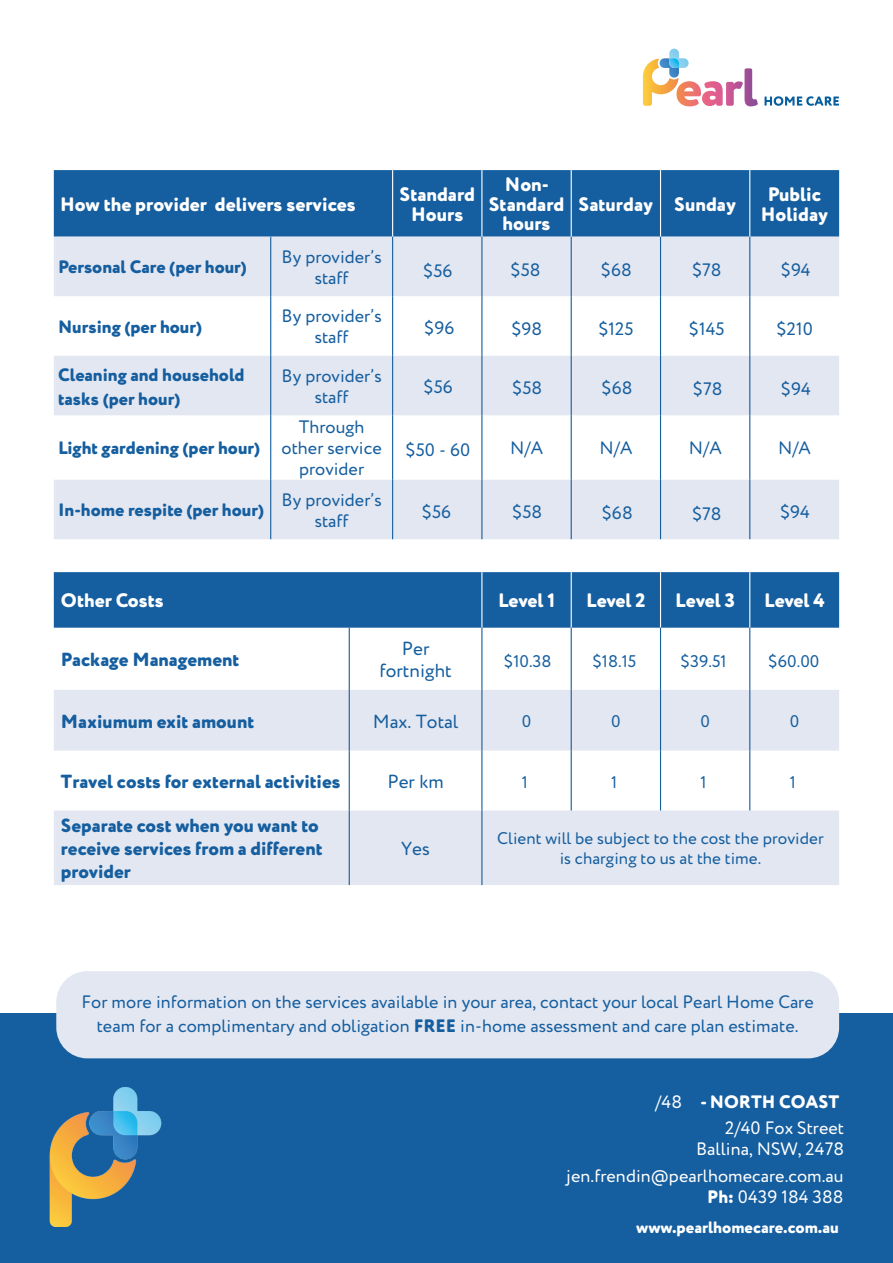
<style>
.page{position:relative;width:893px;height:1263px;background:#fff}
.page>*{position:absolute;margin:0;border:0;box-sizing:border-box;transform-origin:0 0}
.body{font:800 19.5px/19.5px "Circe Rounded";color:#fff;text-align:center}
.t1{font:800 19.05px/22.8px "Circe Rounded";color:#155e9f}
.t2{font:19.05px "Circe Rounded";color:#155e9f}
.body-2{font:18px/21px "Circe Rounded";color:#155e9f;text-align:center}
.body-3{font:800 18px/24px "Circe Rounded";color:#155e9f}
.t3{font:18px/26px "Circe Rounded";color:#fff;text-align:right}
.t4{font:16.95px/20.2px "Circe Rounded";color:#155e9f;text-align:center}
.t5{font:800 16.5px "Circe Rounded";color:#fff}
.s1{font-weight:800}
</style>
<div class="page">
<div style="left:0;top:1201px;width:893px;height:62px;background:#155e9f"></div>
<svg style="left:764px;top:96px;width:75px;height:10px"></svg>
<svg style="left:643px;top:49px;width:115px;height:57px"></svg>
<div style="left:0;top:1013px;width:893px;height:207px;background:#155e9f"></div>
<div style="left:56px;top:971px;width:783px;height:87px;background:#e3e7f1;border-radius:31px"></div>
<div style="left:54px;top:170px;width:785px;height:67px;background:#155e9f"></div>
<svg style="left:54px;top:237px;width:785px;height:302px;fill:#e3e7f1"></svg>
<hr style="left:392px;top:170px;width:1px;height:67px;background:#fff">
<hr style="left:481px;top:170px;width:1px;height:67px;background:#fff">
<hr style="left:571px;top:170px;width:1px;height:67px;background:#fff">
<hr style="left:660px;top:170px;width:1px;height:67px;background:#fff">
<hr style="left:749px;top:170px;width:1px;height:67px;background:#fff">
<hr style="left:392px;top:237px;width:1px;height:59px;background:#155e9f">
<hr style="left:481px;top:237px;width:1px;height:59px;background:#155e9f">
<hr style="left:571px;top:237px;width:1px;height:59px;background:#155e9f">
<hr style="left:660px;top:237px;width:1px;height:59px;background:#155e9f">
<hr style="left:749px;top:237px;width:1px;height:59px;background:#155e9f">
<hr style="left:392px;top:296px;width:1px;height:60px;background:#155e9f">
<hr style="left:481px;top:296px;width:1px;height:60px;background:#155e9f">
<hr style="left:571px;top:296px;width:1px;height:60px;background:#155e9f">
<hr style="left:660px;top:296px;width:1px;height:60px;background:#155e9f">
<hr style="left:749px;top:296px;width:1px;height:60px;background:#155e9f">
<hr style="left:392px;top:415px;width:1px;height:65px;background:#155e9f">
<hr style="left:481px;top:415px;width:1px;height:65px;background:#155e9f">
<hr style="left:571px;top:415px;width:1px;height:65px;background:#155e9f">
<hr style="left:660px;top:415px;width:1px;height:65px;background:#155e9f">
<hr style="left:749px;top:415px;width:1px;height:65px;background:#155e9f">
<hr style="left:392px;top:480px;width:1px;height:59px;background:#155e9f">
<hr style="left:481px;top:480px;width:1px;height:59px;background:#155e9f">
<hr style="left:571px;top:480px;width:1px;height:59px;background:#155e9f">
<hr style="left:660px;top:480px;width:1px;height:59px;background:#155e9f">
<hr style="left:749px;top:480px;width:1px;height:59px;background:#155e9f">
<hr style="left:392px;top:356px;width:1px;height:59px;background:#155e9f">
<hr style="left:481px;top:356px;width:1px;height:59px;background:#155e9f">
<hr style="left:571px;top:356px;width:1px;height:59px;background:#155e9f">
<hr style="left:660px;top:356px;width:1px;height:59px;background:#155e9f">
<hr style="left:749px;top:356px;width:1px;height:59px;background:#155e9f">
<hr style="left:270px;top:237px;width:1px;height:59px;background:#155e9f">
<hr style="left:270px;top:296px;width:1px;height:60px;background:#155e9f">
<hr style="left:270px;top:356px;width:1px;height:59px;background:#155e9f">
<hr style="left:270px;top:415px;width:1px;height:65px;background:#155e9f">
<hr style="left:270px;top:480px;width:1px;height:59px;background:#155e9f">
<div style="left:54px;top:572px;width:785px;height:56px;background:#155e9f"></div>
<svg style="left:54px;top:690px;width:785px;height:195px;fill:#e3e7f1"></svg>
<hr style="left:481px;top:572px;width:1px;height:56px;background:#fff">
<hr style="left:571px;top:572px;width:1px;height:56px;background:#fff">
<hr style="left:660px;top:572px;width:1px;height:56px;background:#fff">
<hr style="left:749px;top:572px;width:1px;height:56px;background:#fff">
<hr style="left:349px;top:628px;width:1px;height:62px;background:#155e9f">
<hr style="left:481px;top:628px;width:1px;height:62px;background:#155e9f">
<hr style="left:571px;top:628px;width:1px;height:62px;background:#155e9f">
<hr style="left:660px;top:628px;width:1px;height:62px;background:#155e9f">
<hr style="left:749px;top:628px;width:1px;height:62px;background:#155e9f">
<hr style="left:349px;top:750px;width:1px;height:60px;background:#155e9f">
<hr style="left:481px;top:750px;width:1px;height:60px;background:#155e9f">
<hr style="left:571px;top:750px;width:1px;height:60px;background:#155e9f">
<hr style="left:660px;top:750px;width:1px;height:60px;background:#155e9f">
<hr style="left:749px;top:750px;width:1px;height:60px;background:#155e9f">
<hr style="left:349px;top:810px;width:1px;height:75px;background:#155e9f">
<hr style="left:481px;top:810px;width:1px;height:75px;background:#155e9f">
<hr style="left:481px;top:690px;width:1px;height:60px;background:#155e9f">
<hr style="left:571px;top:690px;width:1px;height:60px;background:#155e9f">
<hr style="left:660px;top:690px;width:1px;height:60px;background:#155e9f">
<hr style="left:749px;top:690px;width:1px;height:60px;background:#155e9f">
<hr style="left:349px;top:690px;width:1px;height:60px;background:#155e9f">
<img style="left:49px;top:1088px;width:113px;height:138px">
<p class="body" style="left:60px;top:195px;width:297px">How the provider delivers services</p>
<p class="body" style="left:399px;top:185px;width:77px">Standard<br>Hours</p>
<p class="body" style="left:505px;top:175px;width:46px">Non-</p>
<p class="body" style="left:489px;top:195px;width:77px">Standard hours</p>
<p class="body" style="left:579px;top:195px;width:76px">Saturday</p>
<p class="body" style="left:674px;top:195px;width:63px">Sunday</p>
<p class="body" style="left:761px;top:185px;width:69px">Public<br>Holiday</p>
<p class="body-3" style="left:58px;top:256px;width:190px">Personal Care (per hour)</p>
<p class="body-2" style="left:282px;top:247px;width:102px">By provider’s staff</p>
<p class="body-2" style="left:423px;top:261px;width:31px">$56</p>
<p class="body-2" style="left:511px;top:260px;width:32px">$58</p>
<p class="body-2" style="left:601px;top:260px;width:32px">$68</p>
<p class="body-2" style="left:692px;top:260px;width:31px">$78</p>
<p class="body-2" style="left:781px;top:260px;width:31px">$94</p>
<p class="body-3" style="left:58px;top:315px;width:146px">Nursing (per hour)</p>
<p class="body-2" style="left:282px;top:306px;width:102px">By provider’s staff</p>
<p class="body-2" style="left:424px;top:318px;width:32px">$96</p>
<p class="body-2" style="left:511px;top:319px;width:32px">$98</p>
<p class="body-2" style="left:598px;top:319px;width:37px">$125</p>
<p class="body-2" style="left:689px;top:319px;width:37px">$145</p>
<p class="body-2" style="left:777px;top:319px;width:38px">$210</p>
<p class="body-3" style="left:58px;top:363px;width:188px">Cleaning and household tasks (per hour)</p>
<p class="body-2" style="left:282px;top:366px;width:102px">By provider’s staff</p>
<p class="body-2" style="left:423px;top:377px;width:31px">$56</p>
<p class="body-2" style="left:512px;top:378px;width:32px">$58</p>
<p class="body-2" style="left:602px;top:378px;width:32px">$68</p>
<p class="body-2" style="left:693px;top:379px;width:31px">$78</p>
<p class="body-2" style="left:781px;top:379px;width:31px">$94</p>
<p class="body-3" style="left:58px;top:437px;width:204px">Light gardening (per hour)</p>
<p class="body-2" style="left:282px;top:417px;width:102px">Through other service provider</p>
<p class="body-2" style="left:406px;top:440px;width:66px">$50 - 60</p>
<p class="body-2" style="left:510px;top:439px;width:34px">N/A</p>
<p class="body-2" style="left:599px;top:439px;width:34px">N/A</p>
<p class="body-2" style="left:689px;top:439px;width:34px">N/A</p>
<p class="body-2" style="left:778px;top:439px;width:34px">N/A</p>
<p class="body-3" style="left:58px;top:499px;width:207px">In-home respite (per hour)</p>
<p class="body-2" style="left:282px;top:490px;width:102px">By provider’s staff</p>
<p class="body-2" style="left:422px;top:502px;width:31px">$56</p>
<p class="body-2" style="left:512px;top:502px;width:32px">$58</p>
<p class="body-2" style="left:602px;top:503px;width:32px">$68</p>
<p class="body-2" style="left:692px;top:504px;width:31px">$78</p>
<p class="body-2" style="left:780px;top:502px;width:31px">$94</p>
<p class="body" style="left:61px;top:591px;width:104px">Other Costs</p>
<p class="body" style="left:498px;top:591px;width:59px">Level 1</p>
<p class="body" style="left:586px;top:591px;width:61px">Level 2</p>
<p class="body" style="left:675px;top:591px;width:61px">Level 3</p>
<p class="body" style="left:764px;top:591px;width:62px">Level 4</p>
<p class="t1" style="left:61px;top:649px;width:180px">Package Management</p>
<p class="t2" style="left:402px;top:637px;width:29px">Per</p>
<p class="t2" style="left:379px;top:660px;width:74px">fortnight</p>
<p class="t4" style="left:504px;top:651px;width:49px">$10.38</p>
<p class="t4" style="left:592px;top:652px;width:46px">$18.15</p>
<p class="t4" style="left:681px;top:652px;width:48px">$39.51</p>
<p class="t4" style="left:768px;top:652px;width:53px">$60.00</p>
<p class="t1" style="left:61px;top:710px;width:195px">Maxiumum exit amount</p>
<p class="t2" style="left:373px;top:710px;width:87px">Max. Total</p>
<p class="t4" style="left:522px;top:711px;width:11px">0</p>
<p class="t4" style="left:611px;top:711px;width:11px">0</p>
<p class="t4" style="left:700px;top:711px;width:11px">0</p>
<p class="t4" style="left:790px;top:711px;width:11px">0</p>
<p class="t1" style="left:61px;top:771px;width:281px">Travel costs for external activities</p>
<p class="t2" style="left:387px;top:770px;width:58px">Per km</p>
<p class="t4" style="left:522px;top:772px;width:8px">1</p>
<p class="t4" style="left:611px;top:772px;width:8px">1</p>
<p class="t4" style="left:700px;top:772px;width:8px">1</p>
<p class="t4" style="left:790px;top:772px;width:8px">1</p>
<p class="t1" style="left:61px;top:815px;width:263px">Separate cost when you want to receive services from a different provider</p>
<p class="t2" style="left:401px;top:837px;width:30px">Yes</p>
<p class="t4" style="left:497px;top:829px;width:328px">Client will be subject to the cost the provider is charging to us at the time.</p>
<p class="body-2" style="left:82px;top:990px;width:734px;line-height:24px">For more information on the services available in your area, contact your local Pearl Home Care team for a complimentary and obligation <span class="s1">FREE</span> in-home assessment and care plan estimate.</p>
<p class="t3" style="left:655px;top:1089px;width:190px">/48 <span class="s1">- NORTH COAST<br></span>2/40 Fox Street</p>
<p class="t3" style="left:566px;top:1137px;width:280px;line-height:26.4px">Ballina, NSW, 2478 jen.frendin@pearlhomecare.com.au</p>
<p class="t3" style="left:707px;top:1184px;width:138px"><span class="s1">Ph:</span> 0439 184 388</p>
<p class="t5" style="left:636px;top:1217px;width:204px">www.pearlhomecare.com.au</p>
</div>
